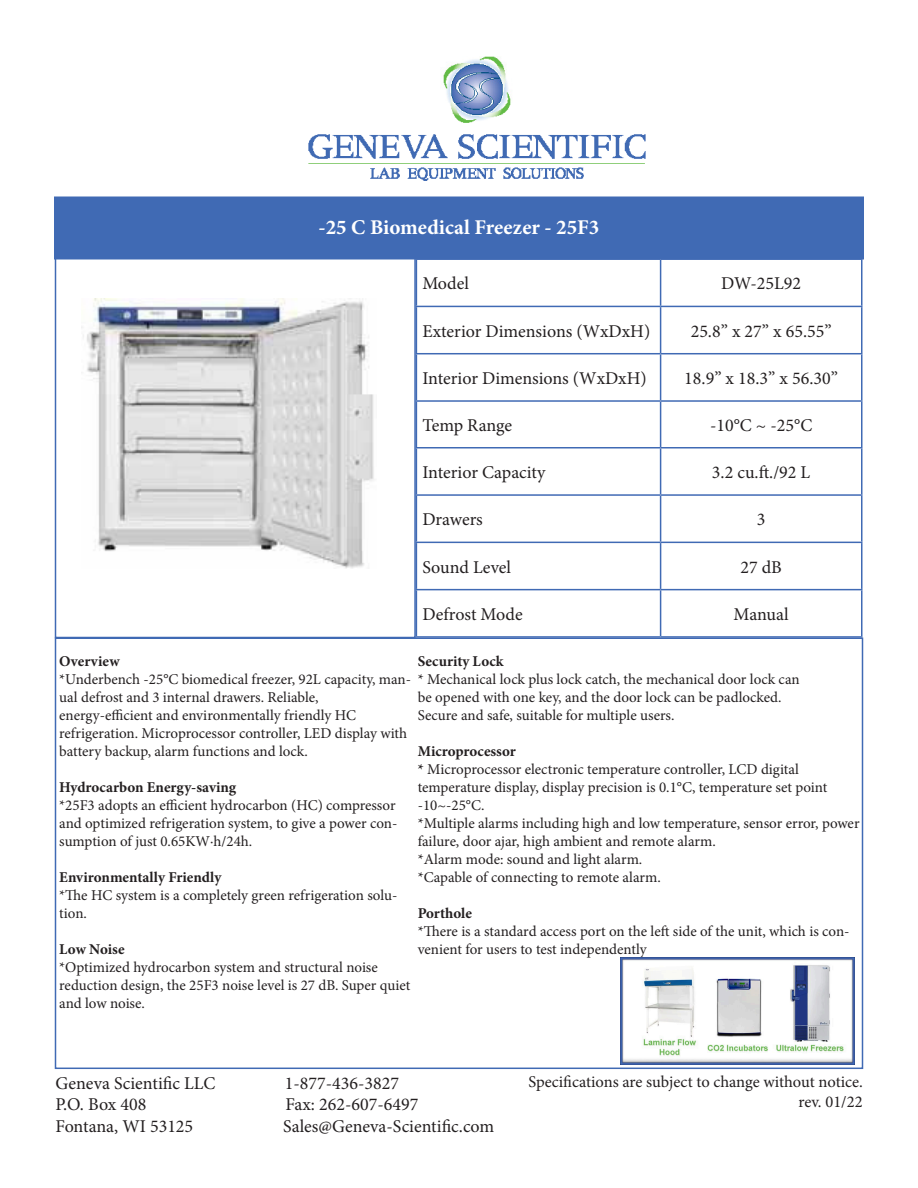
<style>
.page{position:relative;width:918px;height:1188px;background:#fff}
.page>*{position:absolute;margin:0;border:0;box-sizing:border-box;transform-origin:0 0}
.t1{font:700 21px "Minion Pro";color:#fff}
.t2{font:18px "Minion Pro";color:#231f20}
.t3{font:16.5px "Minion Pro";letter-spacing:-.005em;color:#231f20}
.t4{font:15px/18px "Minion Pro";color:#231f20}
.t5{font:700 15px "Minion Pro";color:#231f20}
.s1{font-weight:700}
</style>
<div class="page">
<div style="left:55px;top:638px;width:808px;height:431px;border:2px solid #406ab4"></div>
<div style="left:55px;top:197px;width:808px;height:62px;background:#406ab4"></div>
<div style="left:54px;top:196px;width:810px;height:64px;border:2px solid #406ab4"></div>
<hr style="left:416px;top:258px;width:245px;height:2px;background:#406ab4">
<hr style="left:416px;top:260px;width:1px;height:46px;background:#406ab4">
<hr style="left:661px;top:258px;width:201px;height:2px;background:#406ab4">
<hr style="left:660px;top:260px;width:1px;height:46px;background:#406ab4">
<hr style="left:861px;top:260px;width:1px;height:46px;background:#406ab4">
<hr style="left:416px;top:306px;width:245px;height:1px;background:#406ab4">
<hr style="left:416px;top:307px;width:1px;height:46px;background:#406ab4">
<hr style="left:661px;top:306px;width:201px;height:1px;background:#406ab4">
<hr style="left:660px;top:307px;width:1px;height:46px;background:#406ab4">
<hr style="left:861px;top:307px;width:1px;height:46px;background:#406ab4">
<hr style="left:416px;top:353px;width:245px;height:1px;background:#406ab4">
<hr style="left:416px;top:354px;width:1px;height:46px;background:#406ab4">
<hr style="left:661px;top:353px;width:201px;height:1px;background:#406ab4">
<hr style="left:660px;top:354px;width:1px;height:46px;background:#406ab4">
<hr style="left:861px;top:354px;width:1px;height:46px;background:#406ab4">
<hr style="left:416px;top:400px;width:245px;height:2px;background:#406ab4">
<hr style="left:416px;top:402px;width:1px;height:45px;background:#406ab4">
<hr style="left:661px;top:400px;width:201px;height:2px;background:#406ab4">
<hr style="left:660px;top:402px;width:1px;height:45px;background:#406ab4">
<hr style="left:861px;top:402px;width:1px;height:45px;background:#406ab4">
<hr style="left:416px;top:447px;width:245px;height:1px;background:#406ab4">
<hr style="left:416px;top:449px;width:1px;height:45px;background:#406ab4">
<hr style="left:661px;top:447px;width:201px;height:1px;background:#406ab4">
<hr style="left:660px;top:449px;width:1px;height:45px;background:#406ab4">
<hr style="left:861px;top:449px;width:1px;height:45px;background:#406ab4">
<hr style="left:416px;top:494px;width:245px;height:2px;background:#406ab4">
<hr style="left:416px;top:496px;width:1px;height:46px;background:#406ab4">
<hr style="left:661px;top:494px;width:201px;height:2px;background:#406ab4">
<hr style="left:660px;top:496px;width:1px;height:46px;background:#406ab4">
<hr style="left:861px;top:496px;width:1px;height:46px;background:#406ab4">
<hr style="left:416px;top:542px;width:245px;height:1px;background:#406ab4">
<hr style="left:416px;top:543px;width:1px;height:46px;background:#406ab4">
<hr style="left:661px;top:542px;width:201px;height:1px;background:#406ab4">
<hr style="left:660px;top:543px;width:1px;height:46px;background:#406ab4">
<hr style="left:861px;top:543px;width:1px;height:46px;background:#406ab4">
<hr style="left:416px;top:589px;width:245px;height:1px;background:#406ab4">
<hr style="left:416px;top:590px;width:1px;height:46px;background:#406ab4">
<hr style="left:661px;top:589px;width:201px;height:1px;background:#406ab4">
<hr style="left:660px;top:590px;width:1px;height:46px;background:#406ab4">
<hr style="left:861px;top:590px;width:1px;height:46px;background:#406ab4">
<hr style="left:416px;top:636px;width:245px;height:2px;background:#406ab4">
<hr style="left:661px;top:636px;width:201px;height:2px;background:#406ab4">
<img style="left:308px;top:56px;width:338px;height:124px">
<div style="left:55px;top:257px;width:361px;height:381px;border:2px solid #406ab4"></div>
<img style="left:81px;top:298px;width:293px;height:270px">
<img style="left:621px;top:958px;width:233px;height:107px">
<p class="t1" style="left:319px;top:213px;width:282px">-25 C Biomedical Freezer - 25F3</p>
<p class="t2" style="left:422px;top:272px;width:48px">Model</p>
<p class="t2" style="left:721px;top:272px;width:81px">DW-25L92</p>
<p class="t2" style="left:422px;top:319px;width:229px">Exterior Dimensions (WxDxH)</p>
<p class="t2" style="left:691px;top:319px;width:142px">25.8” x 27” x 65.55”</p>
<p class="t2" style="left:422px;top:366px;width:226px">Interior Dimensions (WxDxH)</p>
<p class="t2" style="left:684px;top:366px;width:155px">18.9” x 18.3” x 56.30”</p>
<p class="t2" style="left:422px;top:413px;width:91px">Temp Range</p>
<p class="t2" style="left:710px;top:413px;width:104px">-10°C ~ -25°C</p>
<p class="t2" style="left:422px;top:460px;width:124px">Interior Capacity</p>
<p class="t2" style="left:712px;top:460px;width:100px">3.2 cu.ft./92 L</p>
<p class="t2" style="left:422px;top:507px;width:62px">Drawers</p>
<p class="t2" style="left:757px;top:507px;width:10px">3</p>
<p class="t2" style="left:422px;top:555px;width:90px">Sound Level</p>
<p class="t2" style="left:740px;top:555px;width:43px">27 dB</p>
<p class="t2" style="left:422px;top:602px;width:102px">Defrost Mode</p>
<p class="t2" style="left:734px;top:602px;width:57px">Manual</p>
<p class="t5" style="left:418px;top:650px;width:87px">Security Lock</p>
<p class="t4" style="left:418px;top:688px;width:365px">be opened with one key, and the door lock can be padlocked.</p>
<p class="t4" style="left:418px;top:706px;width:258px">Secure and safe, suitable for multiple users.</p>
<p class="t5" style="left:418px;top:740px;width:100px">Microprocessor</p>
<p class="t4" style="left:418px;top:760px;width:383px"><span class="s1">*</span> Microprocessor electronic temperature controller, LCD digital</p>
<p class="t4" style="left:418px;top:778px;width:411px">temperature display, display precision is 0.1°C, temperature set point</p>
<p class="t4" style="left:418px;top:796px;width:68px">-10~-25°C.</p>
<p class="t4" style="left:418px;top:814px;width:443px">*Multiple alarms including high and low temperature, sensor error, power failure, door ajar, high ambient and remote alarm.</p>
<p class="t4" style="left:418px;top:850px;width:226px">*Alarm mode: sound and light alarm.</p>
<p class="t4" style="left:418px;top:868px;width:245px">*Capable of connecting to remote alarm.</p>
<p class="t5" style="left:418px;top:902px;width:56px">Porthole</p>
<p class="t4" style="left:418px;top:922px;width:433px">*There is a standard access port on the left side of the unit, which is con&shy;venient for users to test independently</p>
<p class="t5" style="left:59px;top:650px;width:62px">Overview</p>
<p class="t4" style="left:59px;top:670px;width:742px">*Underbench -25°C biomedical freezer, 92L capacity, man- * Mechanical lock plus lock catch, the mechanical door lock can ual defrost and 3 internal drawers. Reliable,</p>
<p class="t4" style="left:59px;top:706px;width:298px">energy-efficient and environmentally friendly HC</p>
<p class="t4" style="left:59px;top:724px;width:350px">refrigeration. Microprocessor controller, LED display with battery backup, alarm functions and lock.</p>
<p class="t5" style="left:59px;top:776px;width:179px">Hydrocarbon Energy-saving</p>
<p class="t4" style="left:59px;top:796px;width:338px">*25F3 adopts an efficient hydrocarbon (HC) compressor</p>
<p class="t4" style="left:59px;top:814px;width:340px">and optimized refrigeration system, to give a power con&shy;sumption of just 0.65KW·h/24h.</p>
<p class="t5" style="left:59px;top:866px;width:164px">Environmentally Friendly</p>
<p class="t4" style="left:59px;top:886px;width:340px">*The HC system is a completely green refrigeration solu&shy;tion.</p>
<p class="t5" style="left:59px;top:938px;width:67px">Low Noise</p>
<p class="t4" style="left:59px;top:958px;width:353px">*Optimized hydrocarbon system and structural noise reduction design, the 25F3 noise level is 27 dB. Super quiet and low noise.</p>
<p class="t2" style="left:56px;top:1071px;width:161px">Geneva Scientific LLC</p>
<p class="t2" style="left:285px;top:1071px;width:116px">1-877-436-3827</p>
<p class="t2" style="left:56px;top:1092px;width:92px">P.O. Box 408</p>
<p class="t2" style="left:285px;top:1092px;width:134px">Fax: 262-607-6497</p>
<p class="t2" style="left:56px;top:1114px;width:139px">Fontana, WI 53125</p>
<p class="t2" style="left:283px;top:1114px;width:213px">Sales@Geneva-Scientific.com</p>
<p class="t3" style="left:528px;top:1071px;width:336px">Specifications are subject to change without notice.</p>
<p class="t3" style="left:798px;top:1091px;width:66px">rev. 01/22</p>
</div>
